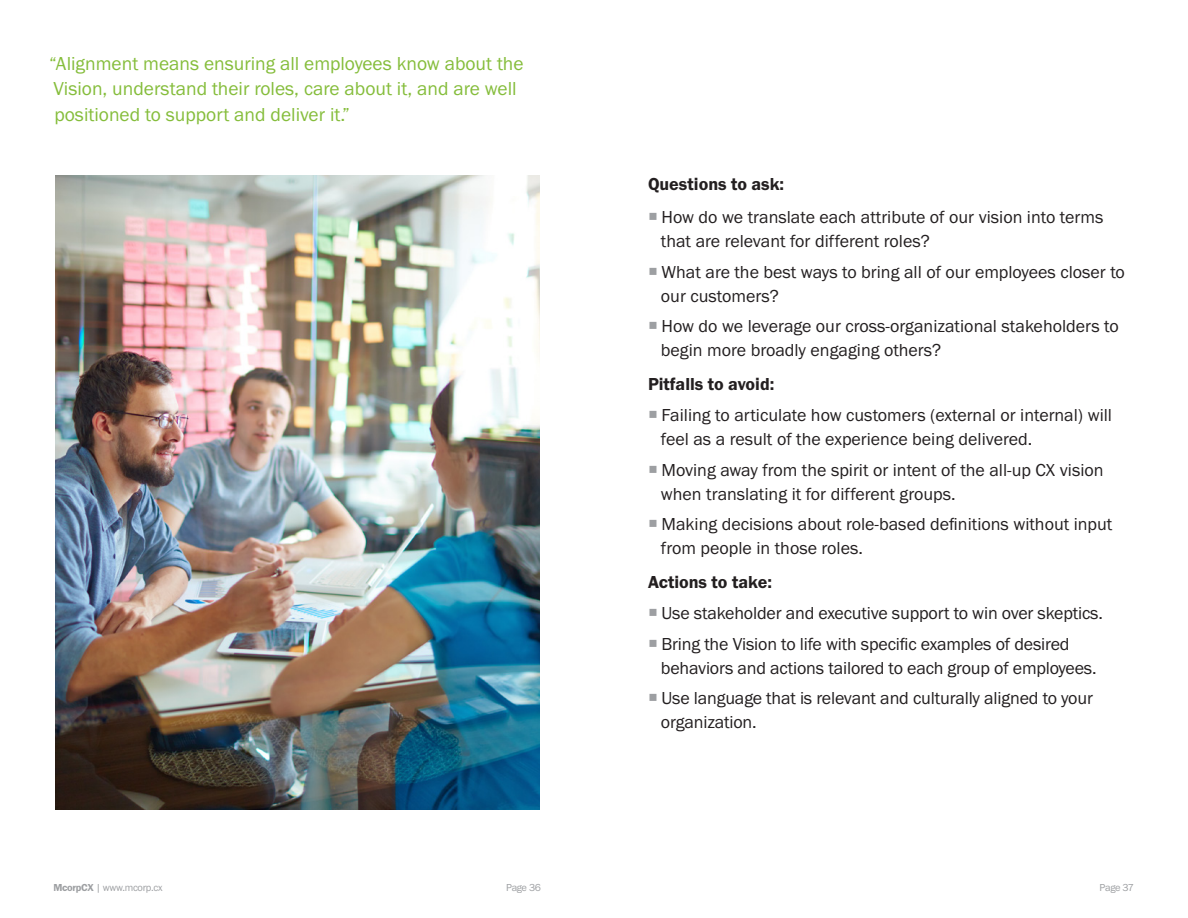
<style>
.page{position:relative;width:1188px;height:918px;background:#fff}
.page>*{position:absolute;margin:0;border:0;box-sizing:border-box;transform-origin:0 0}
.t1{font:19.5px/25.5px "Franklin Got T";color:#85bd3b}
.t2{font:18px/24px "Franklin Got T";color:#231f20}
.t3{font:600 18px "Franklin Got T";color:#231f20}
.t4{font:10.5px "Franklin Got T";letter-spacing:-.03em;color:#9d9fa2}
.s1{font-weight:600}
</style>
<div class="page">
<img style="left:55px;top:176px;width:485px;height:634px">
<p class="t1" style="left:49px;top:50px;width:476px">“Alignment means ensuring all employees know about the<br>Vision, understand their roles, care about it, and are well positioned to support and deliver it.”</p>
<p class="t3" style="left:648px;top:174px;width:138px">Questions to ask:</p>
<p class="t2" style="left:661px;top:205px;width:444px">How do we translate each attribute of our vision into terms that are relevant for different roles?</p>
<p class="t2" style="left:661px;top:260px;width:466px">What are the best ways to bring all of our employees closer to our customers?</p>
<p class="t2" style="left:661px;top:314px;width:459px">How do we leverage our cross-organizational stakeholders to begin more broadly engaging others?</p>
<p class="t3" style="left:648px;top:374px;width:128px">Pitfalls to avoid:</p>
<p class="t2" style="left:661px;top:403px;width:453px">Failing to articulate how customers (external or internal) will feel as a result of the experience being delivered.</p>
<p class="t2" style="left:661px;top:457px;width:444px">Moving away from the spirit or intent of the all-up CX vision when translating it for different groups.</p>
<p class="t2" style="left:661px;top:512px;width:453px">Making decisions about role-based definitions without input from people in those roles.</p>
<p class="t3" style="left:648px;top:572px;width:126px">Actions to take:</p>
<p class="t2" style="left:662px;top:598px;width:443px;line-height:30.5px">Use stakeholder and executive support to win over skeptics.<br>Bring the Vision to life with specific examples of desired</p>
<p class="t2" style="left:661px;top:652px;width:437px;line-height:30.5px">behaviors and actions tailored to each group of employees.<br>Use language that is relevant and culturally aligned to your</p>
<p class="t2" style="left:661px;top:710px;width:97px">organization.</p>
<p class="t4" style="left:53px;top:882px;width:111px"><span class="s1">McorpCX</span> | www.mcorp.cx</p>
<p class="t4" style="left:506px;top:882px;width:36px">Page 36</p>
<p class="t4" style="left:1100px;top:882px;width:36px">Page 37</p>
</div>
